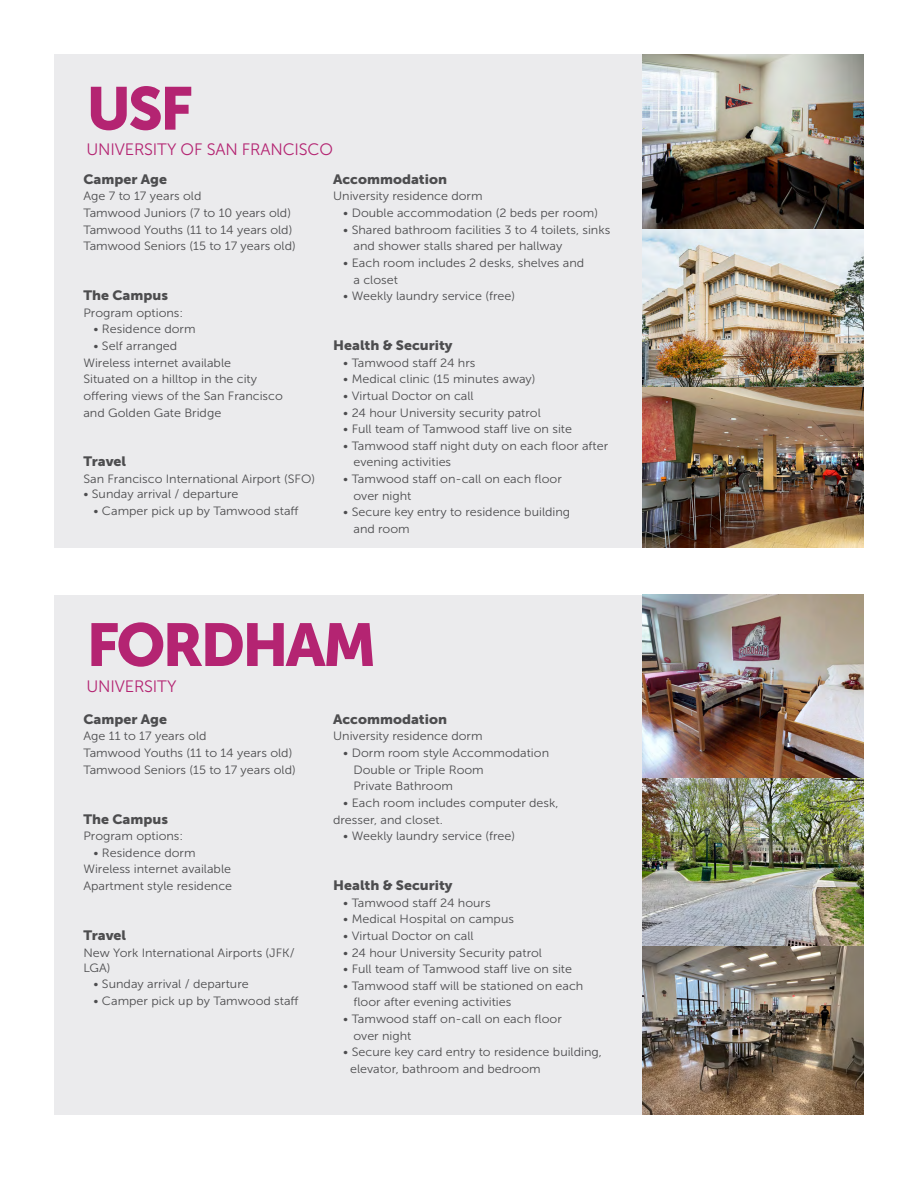
<style>
.page{position:relative;width:918px;height:1188px;background:#fff}
.page>*{position:absolute;margin:0;border:0;box-sizing:border-box;transform-origin:0 0}
.t1{font:60px "Museo Sans 900";letter-spacing:-.05em;color:#b42472}
.t2{font:16.5px "Museo Sans 300";letter-spacing:-.01em;color:#b42472}
.t3{font:13.5px "Museo Sans 900";color:#4d4d4f;scale:1.05 1}
.t4{font:12px/16.6px "Museo Sans 300";color:#4d4d4f;scale:1.05 1}
</style>
<div class="page">
<div style="left:54px;top:54px;width:810px;height:493px;background:#ebebed"></div>
<div style="left:54px;top:595px;width:810px;height:520px;background:#ebebed"></div>
<img style="left:643px;top:54px;width:221px;height:493px">
<img style="left:643px;top:595px;width:221px;height:520px">
<h1 class="t1" style="left:86px;top:75px;width:108px">USF</h1>
<h2 class="t2" style="left:86px;top:141px;width:248px">UNIVERSITY OF SAN FRANCISCO</h2>
<p class="t3" style="left:83px;top:171px;width:81px">Camper Age</p>
<p class="t4" style="left:83px;top:188px;width:204px">Age 7 to 17 years old<br>Tamwood Juniors (7 to 10 years old)<br>Tamwood Youths (11 to 14 years old)<br>Tamwood Seniors (15 to 17 years old)</p>
<p class="t3" style="left:83px;top:288px;width:82px">The Campus</p>
<p class="t4" style="left:83px;top:304px;width:97px">Program options:</p>
<p class="t4" style="left:94px;top:321px;width:99px">• Residence dorm</p>
<p class="t4" style="left:83px;top:338px;width:191px;text-indent:10px">• Self arranged<br>Wireless internet available<br>Situated on a hilltop in the city offering views of the San Francisco and Golden Gate Bridge</p>
<p class="t3" style="left:83px;top:454px;width:42px">Travel</p>
<p class="t4" style="left:83px;top:471px;width:222px">San Francisco International Airport (SFO)</p>
<p class="t4" style="left:83px;top:486px;width:149px">• Sunday arrival / departure</p>
<p class="t4" style="left:94px;top:502px;width:197px">• Camper pick up by Tamwood staff</p>
<p class="t3" style="left:333px;top:171px;width:110px">Accommodation</p>
<p class="t4" style="left:333px;top:188px;width:144px">University residence dorm</p>
<p class="t4" style="left:343px;top:205px;width:244px">• Double accommodation (2 beds per room)</p>
<p class="t4" style="left:353px;top:221px;width:246px;text-indent:-10px">• Shared bathroom facilities 3 to 4 toilets, sinks and shower stalls shared per hallway</p>
<p class="t4" style="left:353px;top:255px;width:221px;text-indent:-10px">• Each room includes 2 desks, shelves and a closet</p>
<p class="t4" style="left:343px;top:288px;width:165px">• Weekly laundry service (free)</p>
<p class="t3" style="left:333px;top:338px;width:115px">Health &amp; Security</p>
<p class="t4" style="left:343px;top:354px;width:127px">• Tamwood staff 24 hrs</p>
<p class="t4" style="left:343px;top:371px;width:185px">• Medical clinic (15 minutes away)</p>
<p class="t4" style="left:343px;top:388px;width:126px">• Virtual Doctor on call</p>
<p class="t4" style="left:343px;top:404px;width:190px">• 24 hour University security patrol</p>
<p class="t4" style="left:343px;top:421px;width:219px">• Full team of Tamwood staff live on site</p>
<p class="t4" style="left:353px;top:437px;width:244px;text-indent:-10px">• Tamwood staff night duty on each floor after evening activities</p>
<p class="t4" style="left:353px;top:471px;width:200px;text-indent:-10px">• Tamwood staff on-call on each floor over night</p>
<p class="t4" style="left:353px;top:504px;width:208px;text-indent:-10px">• Secure key entry to residence building and room</p>
<h1 class="t1" style="left:86px;top:611px;width:292px">FORDHAM</h1>
<h2 class="t2" style="left:86px;top:677px;width:92px">UNIVERSITY</h2>
<p class="t3" style="left:83px;top:711px;width:81px">Camper Age</p>
<p class="t4" style="left:83px;top:728px;width:204px">Age 11 to 17 years old<br>Tamwood Youths (11 to 14 years old)<br>Tamwood Seniors (15 to 17 years old)</p>
<p class="t3" style="left:83px;top:811px;width:82px">The Campus</p>
<p class="t4" style="left:83px;top:828px;width:97px">Program options:</p>
<p class="t4" style="left:83px;top:844px;width:143px;text-indent:10px">• Residence dorm<br>Wireless internet available<br>Apartment style residence</p>
<p class="t3" style="left:83px;top:928px;width:42px">Travel</p>
<p class="t4" style="left:83px;top:945px;width:203px;line-height:15px">New York International Airports (JFK/<br>LGA)</p>
<p class="t4" style="left:94px;top:976px;width:149px">• Sunday arrival / departure</p>
<p class="t4" style="left:94px;top:992px;width:197px">• Camper pick up by Tamwood staff</p>
<p class="t3" style="left:333px;top:711px;width:110px">Accommodation</p>
<p class="t4" style="left:333px;top:728px;width:144px">University residence dorm</p>
<p class="t4" style="left:353px;top:745px;width:188px;text-indent:-10px">• Dorm room style Accommodation<br>Double or Triple Room<br>Private Bathroom</p>
<p class="t4" style="left:333px;top:795px;width:216px;text-indent:10px">• Each room includes computer desk, dresser, and closet.</p>
<p class="t4" style="left:343px;top:828px;width:165px">• Weekly laundry service (free)</p>
<p class="t3" style="left:333px;top:878px;width:115px">Health &amp; Security</p>
<p class="t4" style="left:343px;top:894px;width:142px">• Tamwood staff 24 hours</p>
<p class="t4" style="left:343px;top:911px;width:164px">• Medical Hospital on campus</p>
<p class="t4" style="left:343px;top:928px;width:126px">• Virtual Doctor on call</p>
<p class="t4" style="left:343px;top:944px;width:191px">• 24 hour University Security patrol</p>
<p class="t4" style="left:343px;top:961px;width:219px">• Full team of Tamwood staff live on site</p>
<p class="t4" style="left:353px;top:977px;width:221px;text-indent:-10px">• Tamwood staff will be stationed on each floor after evening activities</p>
<p class="t4" style="left:353px;top:1011px;width:200px;text-indent:-10px">• Tamwood staff on-call on each floor over night</p>
<p class="t4" style="left:350px;top:1044px;width:241px;text-indent:-7px">• Secure key card entry to residence building, elevator, bathroom and bedroom</p>
</div>
